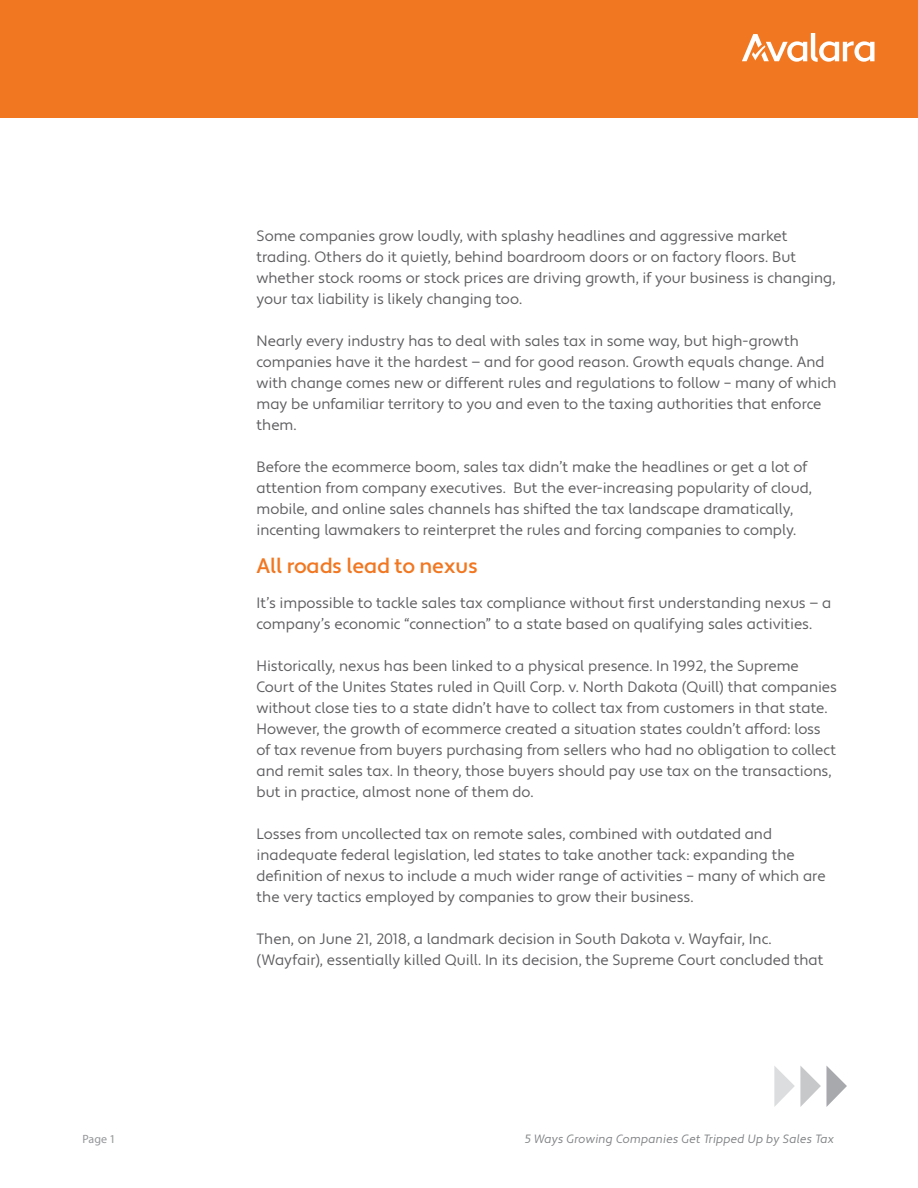
<style>
.page{position:relative;width:918px;height:1188px;background:#fff}
.page>*{position:absolute;margin:0;border:0;box-sizing:border-box;transform-origin:0 0}
.t1{font:500 21px "Apertura";letter-spacing:-.01em;color:#f17721}
.t2{font:15px/21px "Apertura";letter-spacing:-.005em;color:#5f5f62}
.t3{font:12px "Apertura Obliq";color:#808285}
.t4{font:12px "Myriad Pro";color:#939598}
</style>
<div class="page">
<div style="left:0;top:0;width:918px;height:118px;background:#f17721"></div>
<svg style="left:742px;top:33px;width:132px;height:29px"></svg>
<svg style="left:774px;top:1066px;width:73px;height:41px"></svg>
<p class="t2" style="left:256px;top:226px;width:581px">Some companies grow loudly, with splashy headlines and aggressive market trading. Others do it quietly, behind boardroom doors or on factory floors. But whether stock rooms or stock prices are driving growth, if your business is changing, your tax liability is likely changing too.</p>
<p class="t2" style="left:256px;top:331px;width:582px">Nearly every industry has to deal with sales tax in some way, but high-growth companies have it the hardest — and for good reason. Growth equals change. And with change comes new or different rules and regulations to follow – many of which may be unfamiliar territory to you and even to the taxing authorities that enforce them.</p>
<p class="t2" style="left:256px;top:457px;width:557px">Before the ecommerce boom, sales tax didn’t make the headlines or get a lot of attention from company executives. But the ever-increasing popularity of cloud, mobile, and online sales channels has shifted the tax landscape dramatically, incenting lawmakers to reinterpret the rules and forcing companies to comply.</p>
<h1 class="t1" style="left:256px;top:554px;width:223px">All roads lead to nexus</h1>
<p class="t2" style="left:256px;top:593px;width:577px">It’s impossible to tackle sales tax compliance without first understanding nexus — a company’s economic “connection” to a state based on qualifying sales activities.</p>
<p class="t2" style="left:256px;top:656px;width:582px">Historically, nexus has been linked to a physical presence. In 1992, the Supreme Court of the Unites States ruled in Quill Corp. v. North Dakota (Quill) that companies without close ties to a state didn’t have to collect tax from customers in that state.<br>However, the growth of ecommerce created a situation states couldn’t afford: loss of tax revenue from buyers purchasing from sellers who had no obligation to collect and remit sales tax. In theory, those buyers should pay use tax on the transactions, but in practice, almost none of them do.</p>
<p class="t2" style="left:256px;top:824px;width:571px">Losses from uncollected tax on remote sales, combined with outdated and inadequate federal legislation, led states to take another tack: expanding the definition of nexus to include a much wider range of activities – many of which are the very tactics employed by companies to grow their business.</p>
<p class="t2" style="left:256px;top:929px;width:568px">Then, on June 21, 2018, a landmark decision in South Dakota v. Wayfair, Inc. (Wayfair), essentially killed Quill. In its decision, the Supreme Court concluded that</p>
<p class="t4" style="left:82px;top:1131px;width:35px">Page 1</p>
<p class="t3" style="left:525px;top:1132px;width:311px">5 Ways Growing Companies Get Tripped Up by Sales Tax</p>
</div>
